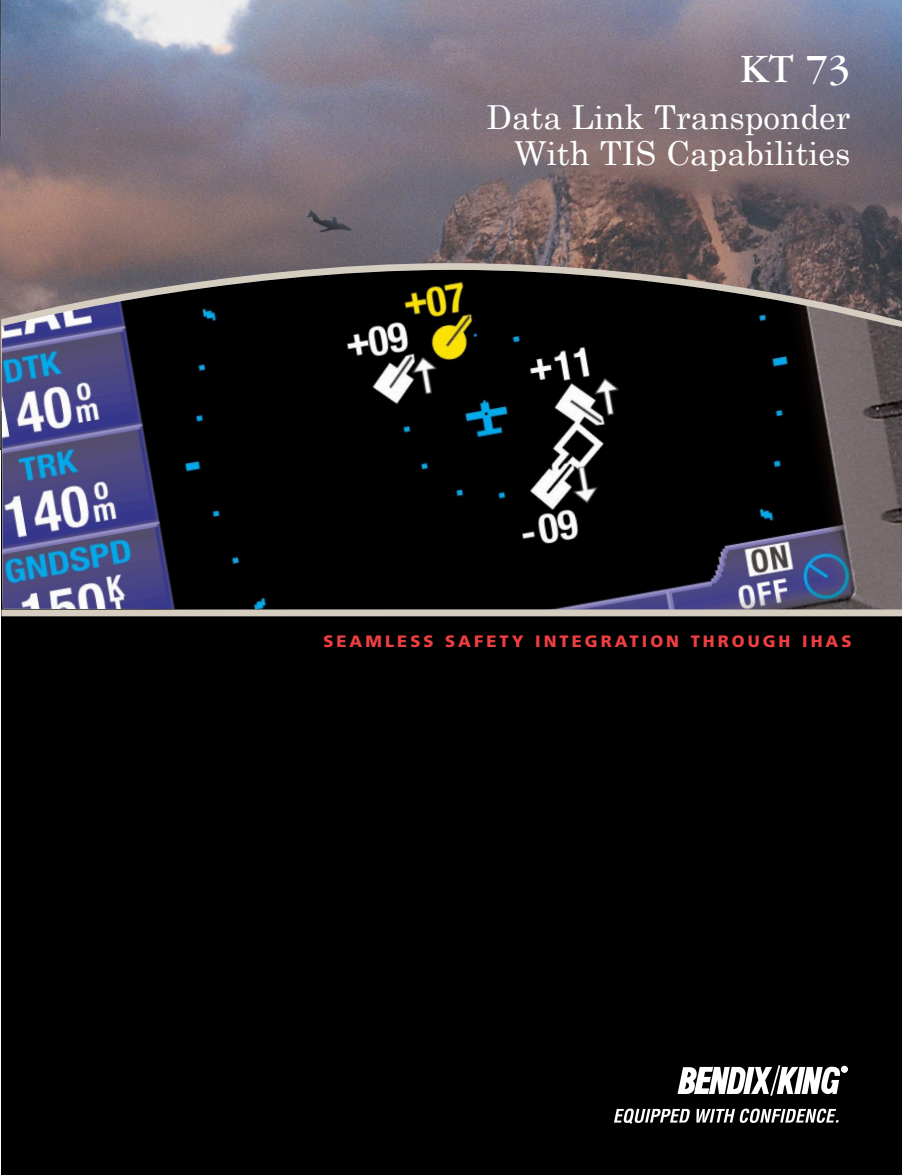
<style>
.page{position:relative;width:902px;height:1175px;background:#fff}
.page>*{position:absolute;margin:0;border:0;box-sizing:border-box;transform-origin:0 0}
.t1{font:42px "Garamond";color:#fff}
.t2{font:33px/36px "Century Schoolbook";color:#fff;text-align:right}
.t3{font:900 16.5px "Frutiger";letter-spacing:.185em;color:#ef3e42}
</style>
<div class="page">
<img style="left:1px;top:0;width:900px;height:263px">
<div style="left:1px;top:412px;width:900px;height:762px;background:#000"></div>
<svg style="left:614px;top:1108px;width:76px;height:15px"></svg>
<svg style="left:696px;top:1108px;width:142px;height:14px"></svg>
<svg style="left:677px;top:1065px;width:170px;height:30px"></svg>
<svg style="left:1px;top:263px;width:900px;height:214px;background:#807472"></svg>
<img style="left:2px;top:270px;width:899px;height:339px">
<svg style="left:0;top:139px;width:1px;height:52px"></svg>
<img style="left:0;top:0;width:1px;height:139px">
<div style="left:1px;top:609px;width:900px;height:7px;background:#d6cdc1"></div>
<p class="t1" style="left:740px;top:54px;width:112px">KT 73</p>
<p class="t2" style="left:486px;top:98px;width:365px">Data Link Transponder<br>With TIS Capabilities</p>
<p class="t3" style="left:323px;top:635px;width:529px">SEAMLESS SAFETY INTEGRATION THROUGH IHAS</p>
</div>
